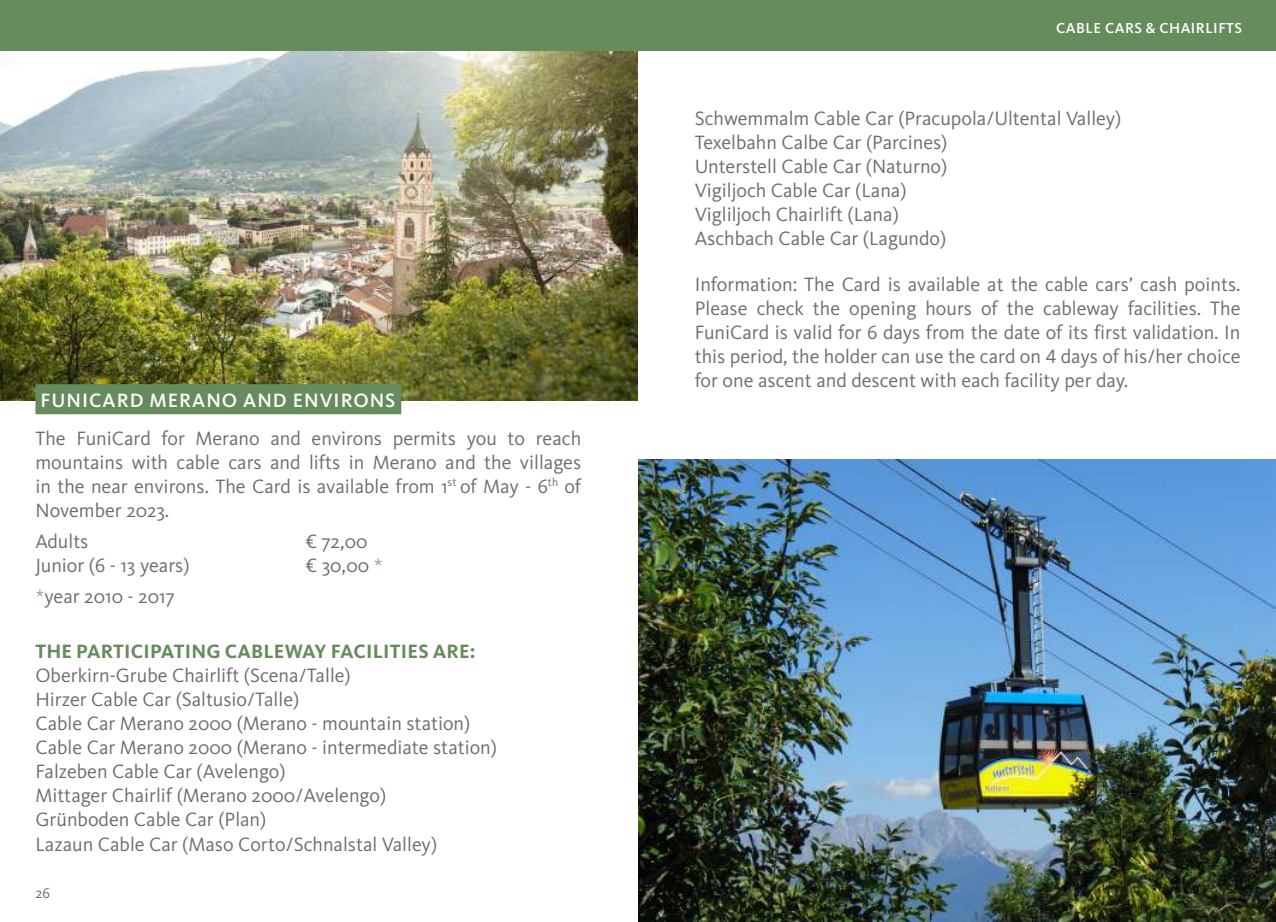
<style>
.page{position:relative;width:1276px;height:922px;background:#fff}
.page>*{position:absolute;margin:0;border:0;box-sizing:border-box;transform-origin:0 0}
.t1{font:20px/24px "Kievit OT";color:#6c6d70;text-align:justify}
.t2{font:700 20px "Kievit OT";letter-spacing:.01em;color:#668c5d}
.t3{font:500 20px "Kievit OT";letter-spacing:.05em;color:#fff}
.t4{font:500 15px "Kievit OT";letter-spacing:.03em;color:#fff}
.t5{font:15px "Kievit OT";color:#6c6d70}
.s1{color:#8eaa84}
</style>
<div class="page">
<img style="left:0;top:50px;width:638px;height:350px">
<div style="left:0;top:0;width:1276px;height:50px;background:#668c5d"></div>
<div style="left:35px;top:384px;width:366px;height:30px;background:#668c5d"></div>
<img style="left:638px;top:459px;width:638px;height:462px">
<p class="t3" style="left:40px;top:388px;width:356px">FUNICARD MERANO AND ENVIRONS</p>
<p class="t1" style="left:35px;top:426px;width:547px">The FuniCard for Merano and environs permits you to reach mountains with cable cars and lifts in Merano and the villages in the near environs. The Card is available from 1<sup>st</sup> of May - 6<sup>th</sup> of November 2023.</p>
<p class="t1" style="left:35px;top:529px;width:54px">Adults</p>
<p class="t1" style="left:305px;top:529px;width:64px">€ 72,00</p>
<p class="t1" style="left:35px;top:553px;width:156px">Junior (6 - 13 years)</p>
<p class="t1" style="left:305px;top:553px;width:79px">€ 30,00 <span class="s1">*</span></p>
<p class="t1" style="left:35px;top:584px;width:141px"><span class="s1">*</span>year 2010 - 2017</p>
<p class="t2" style="left:36px;top:639px;width:441px">THE PARTICIPATING CABLEWAY FACILITIES ARE:</p>
<p class="t1" style="left:35px;top:663px;width:463px;text-align:left">Oberkirn-Grube Chairlift (Scena/Talle)<br>Hirzer Cable Car (Saltusio/Talle)<br>Cable Car Merano 2000 (Merano - mountain station)<br>Cable Car Merano 2000 (Merano - intermediate station)<br>Falzeben Cable Car (Avelengo)<br>Mittager Chairlif (Merano 2000/Avelengo)<br>Grünboden Cable Car (Plan)<br>Lazaun Cable Car (Maso Corto/Schnalstal Valley)</p>
<p class="t5" style="left:35px;top:884px;width:16px">26</p>
<p class="t4" style="left:1056px;top:19px;width:188px">CABLE CARS &amp; CHAIRLIFTS</p>
<p class="t1" style="left:694px;top:107px;width:428px;text-align:left">Schwemmalm Cable Car (Pracupola/Ultental Valley)<br>Texelbahn Calbe Car (Parcines)<br>Unterstell Cable Car (Naturno)<br>Vigiljoch Cable Car (Lana)<br>Vigliljoch Chairlift (Lana)<br>Aschbach Cable Car (Lagundo)</p>
<p class="t1" style="left:694px;top:272px;width:547px">Information: The Card is available at the cable cars’ cash points.<br>Please check the opening hours of the cableway facilities. The FuniCard is valid for 6 days from the date of its first validation. In this period, the holder can use the card on 4 days of his/her choice for one ascent and descent with each facility per day.</p>
</div>
